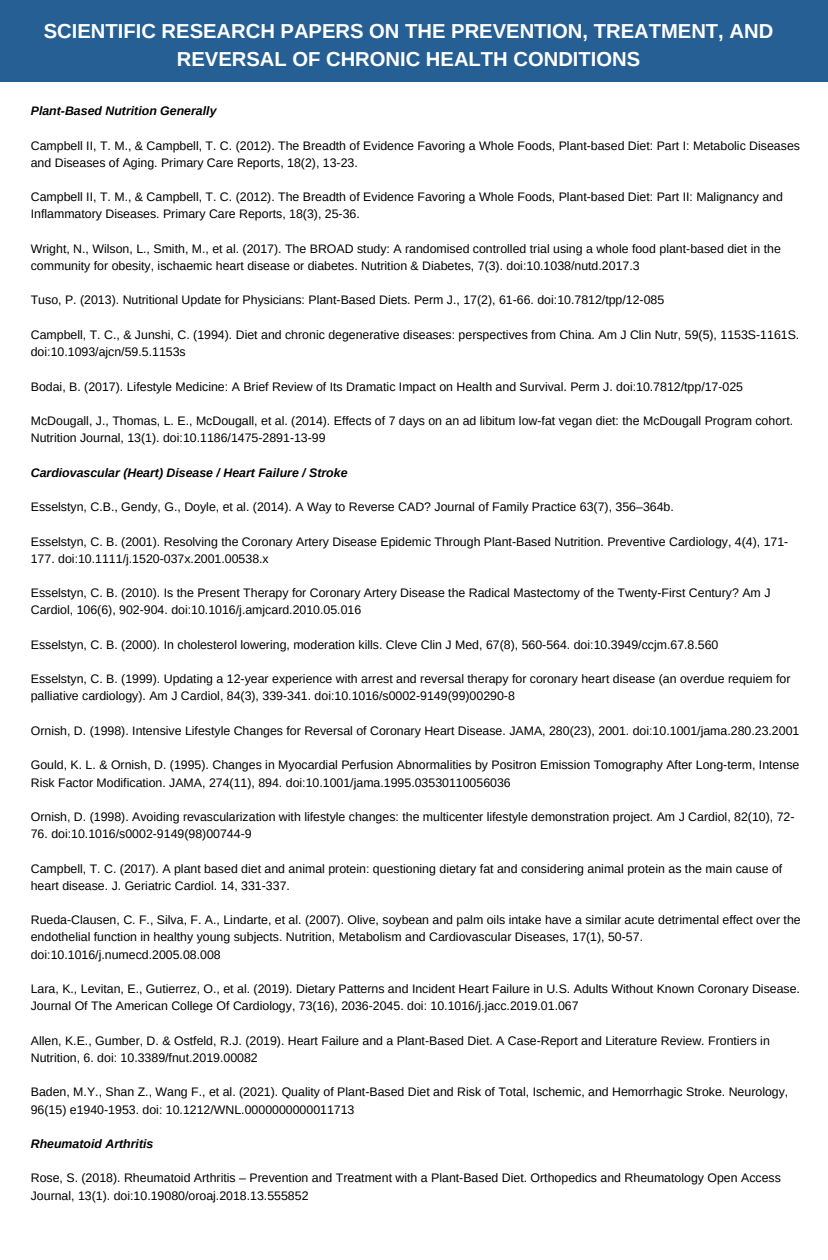
<style>
.page{position:relative;width:828px;height:1260px;background:#fff}
.page>*{position:absolute;margin:0;border:0;box-sizing:border-box;transform-origin:0 0}
.t1{font:700 20.2px/28.4px "Arimo";color:#fff;text-align:center}
.t2{font:12.4px/17.2px "Arimo";color:#000}
.t3{font:italic 700 12.4px "Arimo";color:#000}
</style>
<div class="page">
<div style="left:0;top:0;width:828px;height:82px;background:#255f93"></div>
<p class="t1" style="left:44px;top:17px;width:731px">SCIENTIFIC RESEARCH PAPERS ON THE PREVENTION, TREATMENT, AND<br>REVERSAL OF CHRONIC HEALTH CONDITIONS</p>
<p class="t3" style="left:31px;top:104px;width:187px">Plant-Based Nutrition Generally</p>
<p class="t2" style="left:31px;top:137px;width:771px">Campbell II, T. M., &amp; Campbell, T. C. (2012). The Breadth of Evidence Favoring a Whole Foods, Plant-based Diet: Part I: Metabolic Diseases and Diseases of Aging. Primary Care Reports, 18(2), 13-23.</p>
<p class="t2" style="left:31px;top:188px;width:754px">Campbell II, T. M., &amp; Campbell, T. C. (2012). The Breadth of Evidence Favoring a Whole Foods, Plant-based Diet: Part II: Malignancy and<br>Inflammatory Diseases. Primary Care Reports, 18(3), 25-36.</p>
<p class="t2" style="left:31px;top:240px;width:752px">Wright, N., Wilson, L., Smith, M., et al. (2017). The BROAD study: A randomised controlled trial using a whole food plant-based diet in the community for obesity, ischaemic heart disease or diabetes. Nutrition &amp; Diabetes, 7(3). doi:10.1038/nutd.2017.3</p>
<p class="t2" style="left:31px;top:292px;width:635px">Tuso, P. (2013). Nutritional Update for Physicians: Plant-Based Diets. Perm J., 17(2), 61-66. doi:10.7812/tpp/12-085</p>
<p class="t2" style="left:31px;top:326px;width:770px">Campbell, T. C., &amp; Junshi, C. (1994). Diet and chronic degenerative diseases: perspectives from China. Am J Clin Nutr, 59(5), 1153S-1161S. doi:10.1093/ajcn/59.5.1153s</p>
<p class="t2" style="left:31px;top:378px;width:714px">Bodai, B. (2017). Lifestyle Medicine: A Brief Review of Its Dramatic Impact on Health and Survival. Perm J. doi:10.7812/tpp/17-025</p>
<p class="t2" style="left:31px;top:412px;width:764px">McDougall, J., Thomas, L. E., McDougall, et al. (2014). Effects of 7 days on an ad libitum low-fat vegan diet: the McDougall Program cohort.<br>Nutrition Journal, 13(1). doi:10.1186/1475-2891-13-99</p>
<p class="t3" style="left:31px;top:465px;width:318px">Cardiovascular (Heart) Disease / Heart Failure / Stroke</p>
<p class="t2" style="left:31px;top:498px;width:645px">Esselstyn, C.B., Gendy, G., Doyle, et al. (2014). A Way to Reverse CAD? Journal of Family Practice 63(7), 356–364b.</p>
<p class="t2" style="left:31px;top:533px;width:759px">Esselstyn, C. B. (2001). Resolving the Coronary Artery Disease Epidemic Through Plant-Based Nutrition. Preventive Cardiology, 4(4), 171-<br>177. doi:10.1111/j.1520-037x.2001.00538.x</p>
<p class="t2" style="left:31px;top:584px;width:741px">Esselstyn, C. B. (2010). Is the Present Therapy for Coronary Artery Disease the Radical Mastectomy of the Twenty-First Century? Am J<br>Cardiol, 106(6), 902-904. doi:10.1016/j.amjcard.2010.05.016</p>
<p class="t2" style="left:31px;top:636px;width:689px">Esselstyn, C. B. (2000). In cholesterol lowering, moderation kills. Cleve Clin J Med, 67(8), 560-564. doi:10.3949/ccjm.67.8.560</p>
<p class="t2" style="left:31px;top:670px;width:761px">Esselstyn, C. B. (1999). Updating a 12-year experience with arrest and reversal therapy for coronary heart disease (an overdue requiem for palliative cardiology). Am J Cardiol, 84(3), 339-341. doi:10.1016/s0002-9149(99)00290-8</p>
<p class="t2" style="left:31px;top:722px;width:770px">Ornish, D. (1998). Intensive Lifestyle Changes for Reversal of Coronary Heart Disease. JAMA, 280(23), 2001. doi:10.1001/jama.280.23.2001</p>
<p class="t2" style="left:31px;top:756px;width:770px">Gould, K. L. &amp; Ornish, D. (1995). Changes in Myocardial Perfusion Abnormalities by Positron Emission Tomography After Long-term, Intense<br>Risk Factor Modification. JAMA, 274(11), 894. doi:10.1001/jama.1995.03530110056036</p>
<p class="t2" style="left:31px;top:808px;width:765px">Ornish, D. (1998). Avoiding revascularization with lifestyle changes: the multicenter lifestyle demonstration project. Am J Cardiol, 82(10), 72-</p>
<p class="t2" style="left:31px;top:825px;width:222px">76. doi:10.1016/s0002-9149(98)00744-9</p>
<p class="t2" style="left:31px;top:860px;width:753px">Campbell, T. C. (2017). A plant based diet and animal protein: questioning dietary fat and considering animal protein as the main cause of heart disease. J. Geriatric Cardiol. 14, 331-337.</p>
<p class="t2" style="left:31px;top:911px;width:771px">Rueda-Clausen, C. F., Silva, F. A., Lindarte, et al. (2007). Olive, soybean and palm oils intake have a similar acute detrimental effect over the endothelial function in healthy young subjects. Nutrition, Metabolism and Cardiovascular Diseases, 17(1), 50-57. doi:10.1016/j.numecd.2005.08.008</p>
<p class="t2" style="left:31px;top:980px;width:771px">Lara, K., Levitan, E., Gutierrez, O., et al. (2019). Dietary Patterns and Incident Heart Failure in U.S. Adults Without Known Coronary Disease.<br>Journal Of The American College Of Cardiology, 73(16), 2036-2045. doi: 10.1016/j.jacc.2019.01.067</p>
<p class="t2" style="left:31px;top:1032px;width:741px">Allen, K.E., Gumber, D. &amp; Ostfeld, R.J. (2019). Heart Failure and a Plant-Based Diet. A Case-Report and Literature Review. Frontiers in<br>Nutrition, 6. doi: 10.3389/fnut.2019.00082</p>
<p class="t2" style="left:31px;top:1084px;width:759px">Baden, M.Y., Shan Z., Wang F., et al. (2021). Quality of Plant-Based Diet and Risk of Total, Ischemic, and Hemorrhagic Stroke. Neurology,<br>96(15) e1940-1953. doi: 10.1212/WNL.0000000000011713</p>
<p class="t3" style="left:31px;top:1137px;width:124px">Rheumatoid Arthritis</p>
<p class="t2" style="left:31px;top:1170px;width:752px">Rose, S. (2018). Rheumatoid Arthritis – Prevention and Treatment with a Plant-Based Diet. Orthopedics and Rheumatology Open Access<br>Journal, 13(1). doi:10.19080/oroaj.2018.13.555852</p>
</div>
